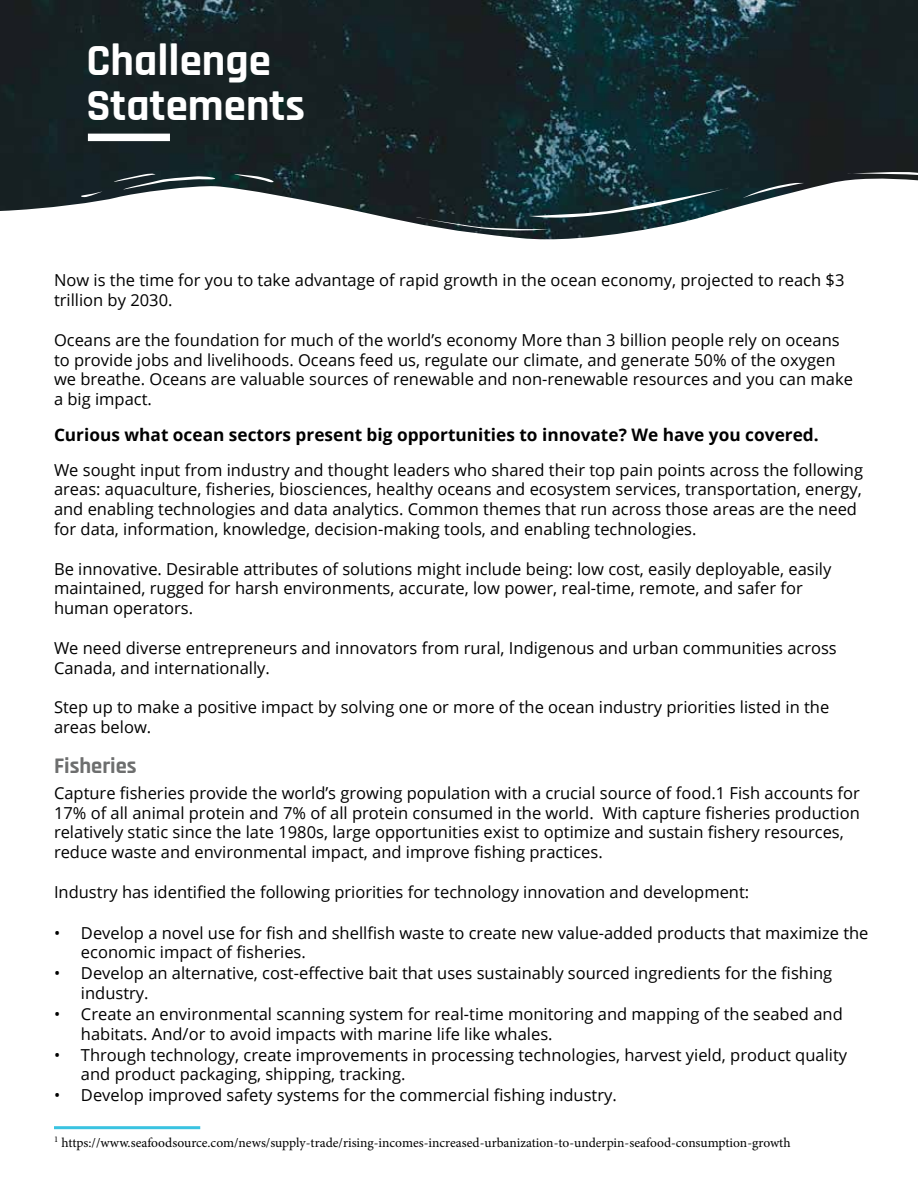
<style>
.page{position:relative;width:918px;height:1188px;background:#fff}
.page>*{position:absolute;margin:0;border:0;box-sizing:border-box;transform-origin:0 0}
.t1{font:700 45px/45px "Rajdhani";color:#fff}
.t2{font:700 22.5px "Rajdhani";color:#6d6e6e}
.t3{font:700 17.25px "Open Sans";color:#000}
.t4{font:16.5px/19.8px "Open Sans";color:#000}
.t5{font:13.5px "Minion Pro";color:#000}
</style>
<div class="page">
<img style="left:0;top:0;width:918px;height:240px">
<div style="left:88px;top:134px;width:82px;height:7px;background:#fff"></div>
<hr style="left:54px;top:1126px;width:146px;height:3px;background:#39c3e1">
<h1 class="t1" style="left:86px;top:40px;width:220px">Challenge<br>Statements</h1>
<p class="t4" style="left:54px;top:270px;width:792px">Now is the time for you to take advantage of rapid growth in the ocean economy, projected to reach $3 trillion by 2030.</p>
<p class="t4" style="left:54px;top:330px;width:800px">Oceans are the foundation for much of the world’s economy More than 3 billion people rely on oceans to provide jobs and livelihoods. Oceans feed us, regulate our climate, and generate 50% of the oxygen we breathe. Oceans are valuable sources of renewable and non-renewable resources and you can make a big impact.</p>
<p class="t3" style="left:54px;top:423px;width:766px">Curious what ocean sectors present big opportunities to innovate? We have you covered.</p>
<p class="t4" style="left:54px;top:459px;width:811px">We sought input from industry and thought leaders who shared their top pain points across the following areas: aquaculture, fisheries, biosciences, healthy oceans and ecosystem services, transportation, energy, and enabling technologies and data analytics. Common themes that run across those areas are the need for data, information, knowledge, decision-making tools, and enabling technologies.</p>
<p class="t4" style="left:54px;top:558px;width:779px">Be innovative. Desirable attributes of solutions might include being: low cost, easily deployable, easily maintained, rugged for harsh environments, accurate, low power, real-time, remote, and safer for human operators.</p>
<p class="t4" style="left:54px;top:637px;width:784px">We need diverse entrepreneurs and innovators from rural, Indigenous and urban communities across<br>Canada, and internationally.</p>
<p class="t4" style="left:54px;top:697px;width:777px">Step up to make a positive impact by solving one or more of the ocean industry priorities listed in the areas below.</p>
<h2 class="t2" style="left:54px;top:752px;width:84px">Fisheries</h2>
<p class="t4" style="left:54px;top:783px;width:807px">Capture fisheries provide the world’s growing population with a crucial source of food.1 Fish accounts for 17% of all animal protein and 7% of all protein consumed in the world. With capture fisheries production relatively static since the late 1980s, large opportunities exist to optimize and sustain fishery resources, reduce waste and environmental impact, and improve fishing practices.</p>
<p class="t4" style="left:54px;top:882px;width:697px">Industry has identified the following priorities for technology innovation and development:</p>
<p class="t4" style="left:81px;top:922px;width:789px;text-indent:-27px">• Develop a novel use for fish and shellfish waste to create new value-added products that maximize the economic impact of fisheries.</p>
<p class="t4" style="left:81px;top:963px;width:753px;text-indent:-27px">• Develop an alternative, cost-effective bait that uses sustainably sourced ingredients for the fishing industry.</p>
<p class="t4" style="left:81px;top:1004px;width:763px;text-indent:-27px">• Create an environmental scanning system for real-time monitoring and mapping of the seabed and habitats. And/or to avoid impacts with marine life like whales.</p>
<p class="t4" style="left:81px;top:1044px;width:768px;text-indent:-27px">• Through technology, create improvements in processing technologies, harvest yield, product quality and product packaging, shipping, tracking.</p>
<p class="t4" style="left:54px;top:1085px;width:564px">• Develop improved safety systems for the commercial fishing industry.</p>
<p class="t5" style="left:54px;top:1133px;width:738px"><sup>1</sup> https://www.seafoodsource.com/news/supply-trade/rising-incomes-increased-urbanization-to-underpin-seafood-consumption-growth</p>
</div>
